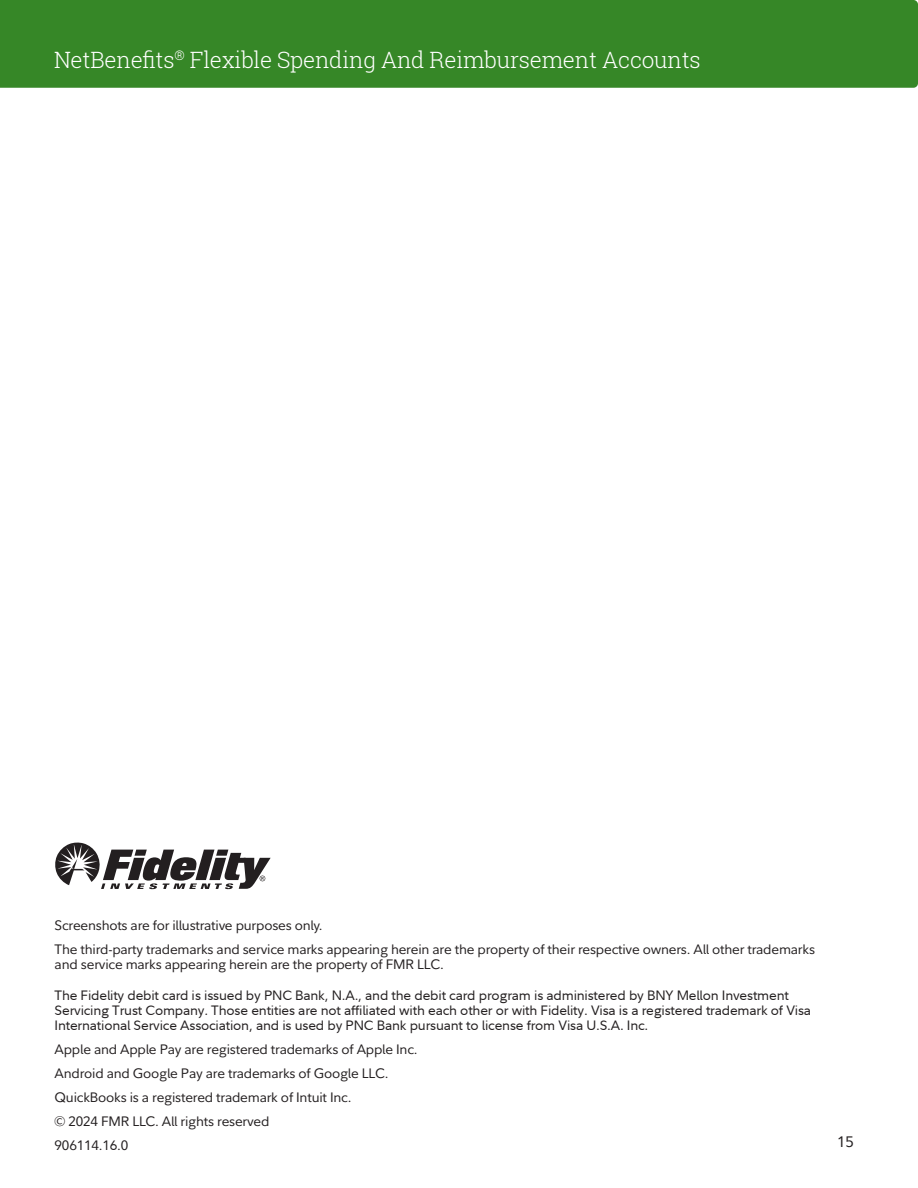
<style>
.page{position:relative;width:918px;height:1188px;background:#fff}
.page>*{position:absolute;margin:0;border:0;box-sizing:border-box;transform-origin:0 0}
.t1{font:300 22.5px "Roboto Slab";letter-spacing:-.01em;color:#fff}
.t2{font:15px "Fidelity Sans";color:#231f20}
.t3{font:13.5px/23.9px "Fidelity Sans";letter-spacing:-.015em;color:#231f20}
</style>
<div class="page">
<div style="left:0;top:0;width:918px;height:88px;background:#368727"></div>
<svg style="left:55px;top:842px;width:216px;height:47px"></svg>
<h1 class="t1" style="left:54px;top:44px;width:648px">NetBenefits<sup>®</sup> Flexible Spending And Reimbursement Accounts</h1>
<p class="t3" style="left:55px;top:913px;width:762px">Screenshots are for illustrative purposes only.<br>The third-party trademarks and service marks appearing herein are the property of their respective owners. All other trademarks</p>
<p class="t3" style="left:55px;top:952px;width:391px">and service marks appearing herein are the property of FMR LLC.</p>
<p class="t3" style="left:55px;top:987px;width:758px;line-height:15.1px">The Fidelity debit card is issued by PNC Bank, N.A., and the debit card program is administered by BNY Mellon Investment<br>Servicing Trust Company. Those entities are not affiliated with each other or with Fidelity. Visa is a registered trademark of Visa<br>International Service Association, and is used by PNC Bank pursuant to license from Visa U.S.A. Inc.</p>
<p class="t3" style="left:55px;top:1037px;width:364px">Apple and Apple Pay are registered trademarks of Apple Inc.<br>Android and Google Pay are trademarks of Google LLC.<br>QuickBooks is a registered trademark of Intuit Inc.<br>© 2024 FMR LLC. All rights reserved<br>906114.16.0</p>
<p class="t2" style="left:837px;top:1132px;width:18px">15</p>
</div>
